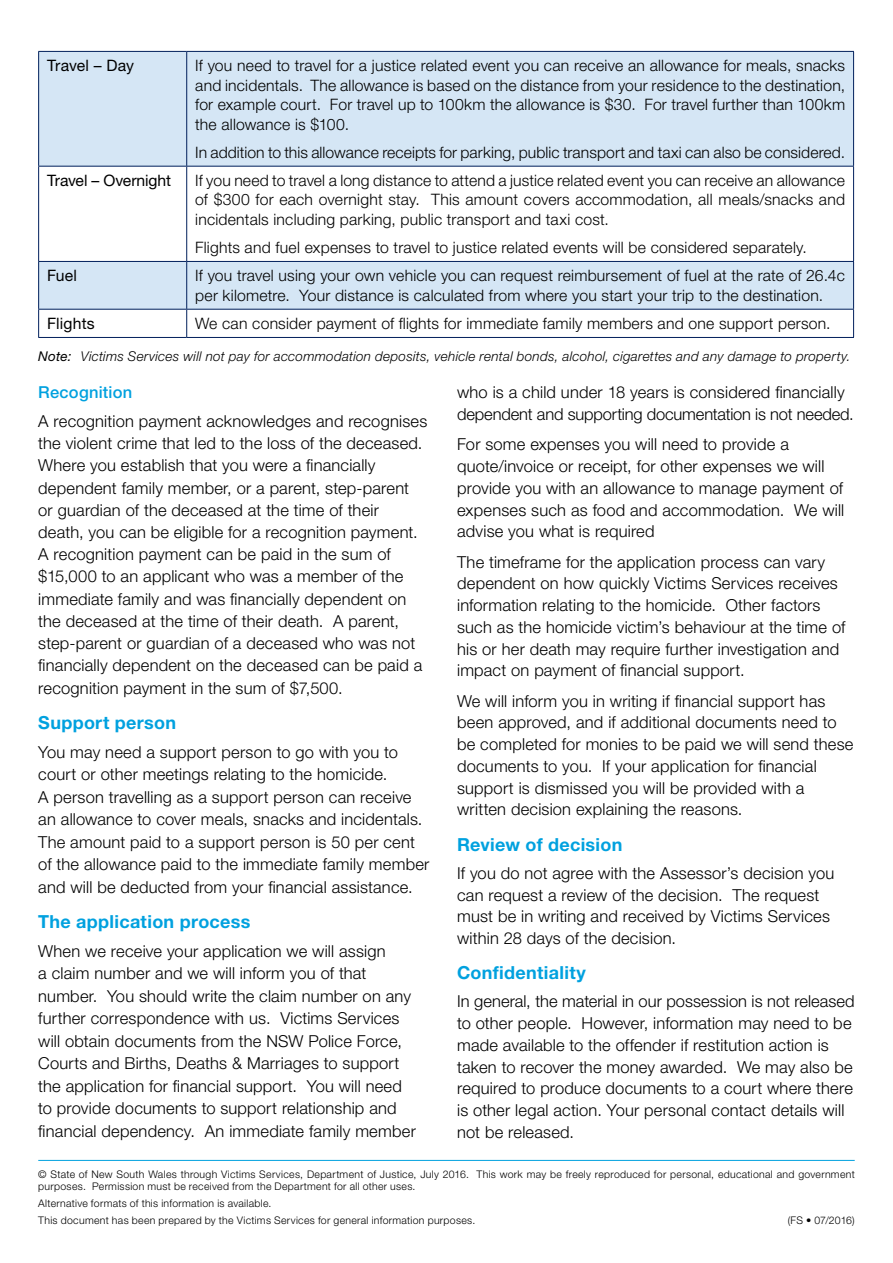
<style>
.page{position:relative;width:893px;height:1263px;background:#fff}
.page>*{position:absolute;margin:0;border:0;box-sizing:border-box;transform-origin:0 0}
.Head_1{font:700 18px "Helvetica Neue LT Std";letter-spacing:.015em;color:#00a1df}
.Text_body{font:300 16.5px/21.8px "Helvetica Neue LT Std";letter-spacing:.01em;color:#000}
.Head_2{font:500 16.5px "Helvetica Neue LT Std";letter-spacing:.015em;color:#00a1df}
.Text_body-2{font:300 15.75px/19.5px "Helvetica Neue LT Std";letter-spacing:.015em;color:#000;text-align:justify}
.Text_body-3{font:15.75px "Helvetica Neue LT Std";letter-spacing:-.005em;color:#000}
.Head_2-2{font:italic 300 13.5px "Helvetica Neue LT Std";letter-spacing:.02em;color:#000}
.t1{font:300 10.5px/12.6px "Helvetica Neue LT Std";letter-spacing:.03em;color:#000}
.s1{font-weight:400}
</style>
<div class="page">
<hr style="left:38px;top:1160px;width:817px;height:1px;background:#00a1df">
<svg style="left:39px;top:52px;width:814px;height:257px;fill:#d5e6f5"></svg>
<hr style="left:38px;top:51px;width:149px;height:1px;background:#001f5b">
<hr style="left:38px;top:52px;width:1px;height:114px;background:#001f5b">
<hr style="left:187px;top:51px;width:667px;height:1px;background:#001f5b">
<hr style="left:186px;top:52px;width:1px;height:114px;background:#001f5b">
<hr style="left:853px;top:52px;width:1px;height:114px;background:#001f5b">
<hr style="left:38px;top:166px;width:149px;height:1px;background:#001f5b">
<hr style="left:38px;top:167px;width:1px;height:94px;background:#001f5b">
<hr style="left:187px;top:166px;width:667px;height:1px;background:#001f5b">
<hr style="left:186px;top:167px;width:1px;height:94px;background:#001f5b">
<hr style="left:853px;top:167px;width:1px;height:94px;background:#001f5b">
<hr style="left:38px;top:261px;width:149px;height:1px;background:#001f5b">
<hr style="left:38px;top:262px;width:1px;height:47px;background:#001f5b">
<hr style="left:187px;top:261px;width:667px;height:1px;background:#001f5b">
<hr style="left:186px;top:262px;width:1px;height:47px;background:#001f5b">
<hr style="left:853px;top:262px;width:1px;height:47px;background:#001f5b">
<hr style="left:38px;top:309px;width:149px;height:1px;background:#001f5b">
<svg style="left:38px;top:310px;width:1px;height:27px"></svg>
<hr style="left:187px;top:309px;width:667px;height:1px;background:#001f5b">
<svg style="left:186px;top:310px;width:1px;height:27px"></svg>
<svg style="left:853px;top:310px;width:1px;height:27px"></svg>
<hr style="left:38px;top:337px;width:149px;height:1px;background:#001f5b">
<hr style="left:187px;top:337px;width:667px;height:1px;background:#001f5b">
<p class="Text_body-3" style="left:47px;top:56px;width:88px">Travel – Day</p>
<p class="Text_body-2" style="left:195px;top:55px;width:651px">If you need to travel for a justice related event you can receive an allowance for meals, snacks and incidentals. The allowance is based on the distance from your residence to the destination, for example court. For travel up to 100km the allowance is $30. For travel further than 100km the allowance is $100.</p>
<p class="Text_body-2" style="left:195px;top:142px;width:651px">In addition to this allowance receipts for parking, public transport and taxi can also be considered.</p>
<p class="Text_body-3" style="left:47px;top:171px;width:125px">Travel – Overnight</p>
<p class="Text_body-2" style="left:195px;top:170px;width:651px">If you need to travel a long distance to attend a justice related event you can receive an allowance of $300 for each overnight stay. This amount covers accommodation, all meals/snacks and incidentals including parking, public transport and taxi cost.</p>
<p class="Text_body-2" style="left:195px;top:237px;width:613px">Flights and fuel expenses to travel to justice related events will be considered separately.</p>
<p class="Text_body-3" style="left:47px;top:266px;width:31px">Fuel</p>
<p class="Text_body-2" style="left:195px;top:265px;width:651px">If you travel using your own vehicle you can request reimbursement of fuel at the rate of 26.4c per kilometre. Your distance is calculated from where you start your trip to the destination.</p>
<p class="Text_body-3" style="left:47px;top:314px;width:49px">Flights</p>
<p class="Text_body-2" style="left:195px;top:313px;width:637px">We can consider payment of flights for immediate family members and one support person.</p>
<h3 class="Head_2-2" style="left:38px;top:348px;width:814px"><span class="s1">Note:</span> Victims Services will not pay for accommodation deposits, vehicle rental bonds, alcohol, cigarettes and any damage to property.</h3>
<p class="Text_body" style="left:457px;top:381px;width:398px">who is a child under 18 years is considered financially dependent and supporting documentation is not needed.</p>
<p class="Text_body" style="left:457px;top:433px;width:389px">For some expenses you will need to provide a quote/invoice or receipt, for other expenses we will provide you with an allowance to manage payment of expenses such as food and accommodation. We will advise you what is required</p>
<p class="Text_body" style="left:457px;top:550px;width:390px">The timeframe for the application process can vary dependent on how quickly Victims Services receives information relating to the homicide. Other factors such as the homicide victim’s behaviour at the time of his or her death may require further investigation and impact on payment of financial support.</p>
<p class="Text_body" style="left:457px;top:689px;width:398px">We will inform you in writing if financial support has been approved, and if additional documents need to be completed for monies to be paid we will send these documents to you. If your application for financial support is dismissed you will be provided with a written decision explaining the reasons.</p>
<h2 class="Head_1" style="left:457px;top:833px;width:167px">Review of decision</h2>
<p class="Text_body" style="left:457px;top:862px;width:379px">If you do not agree with the Assessor’s decision you can request a review of the decision. The request must be in writing and received by Victims Services within 28 days of the decision.</p>
<h2 class="Head_1" style="left:457px;top:962px;width:130px">Confidentiality</h2>
<p class="Text_body" style="left:457px;top:990px;width:399px">In general, the material in our possession is not released to other people. However, information may need to be made available to the offender if restitution action is taken to recover the money awarded. We may also be required to produce documents to a court where there is other legal action. Your personal contact details will not be released.</p>
<h3 class="Head_2" style="left:38px;top:383px;width:95px">Recognition</h3>
<p class="Text_body" style="left:38px;top:410px;width:390px;line-height:22.2px">A recognition payment acknowledges and recognises the violent crime that led to the loss of the deceased.<br>Where you establish that you were a financially dependent family member, or a parent, step-parent or guardian of the deceased at the time of their death, you can be eligible for a recognition payment.<br>A recognition payment can be paid in the sum of $15,000 to an applicant who was a member of the immediate family and was financially dependent on the deceased at the time of their death. A parent, step-parent or guardian of a deceased who was not financially dependent on the deceased can be paid a recognition payment in the sum of $7,500.</p>
<h2 class="Head_1" style="left:38px;top:711px;width:139px">Support person</h2>
<p class="Text_body" style="left:38px;top:740px;width:393px;line-height:22.5px">You may need a support person to go with you to court or other meetings relating to the homicide.<br>A person travelling as a support person can receive an allowance to cover meals, snacks and incidentals.<br>The amount paid to a support person is 50 per cent of the allowance paid to the immediate family member and will be deducted from your financial assistance.</p>
<h2 class="Head_1" style="left:38px;top:910px;width:214px">The application process</h2>
<p class="Text_body" style="left:38px;top:939px;width:379px;line-height:22.5px">When we receive your application we will assign<br>a claim number and we will inform you of that number. You should write the claim number on any further correspondence with us. Victims Services will obtain documents from the NSW Police Force, Courts and Births, Deaths &amp; Marriages to support the application for financial support. You will need to provide documents to support relationship and financial dependency. An immediate family member</p>
<p class="t1" style="left:38px;top:1167px;width:818px">© State of New South Wales through Victims Services, Department of Justice, July 2016. This work may be freely reproduced for personal, educational and government purposes. Permission must be received from the Department for all other uses.</p>
<p class="t1" style="left:38px;top:1195px;width:439px;line-height:16.8px">Alternative formats of this information is available.<br>This document has been prepared by the Victims Services for general information purposes.</p>
<p class="t1" style="left:788px;top:1214px;width:68px">(FS • 07/2016)</p>
</div>
